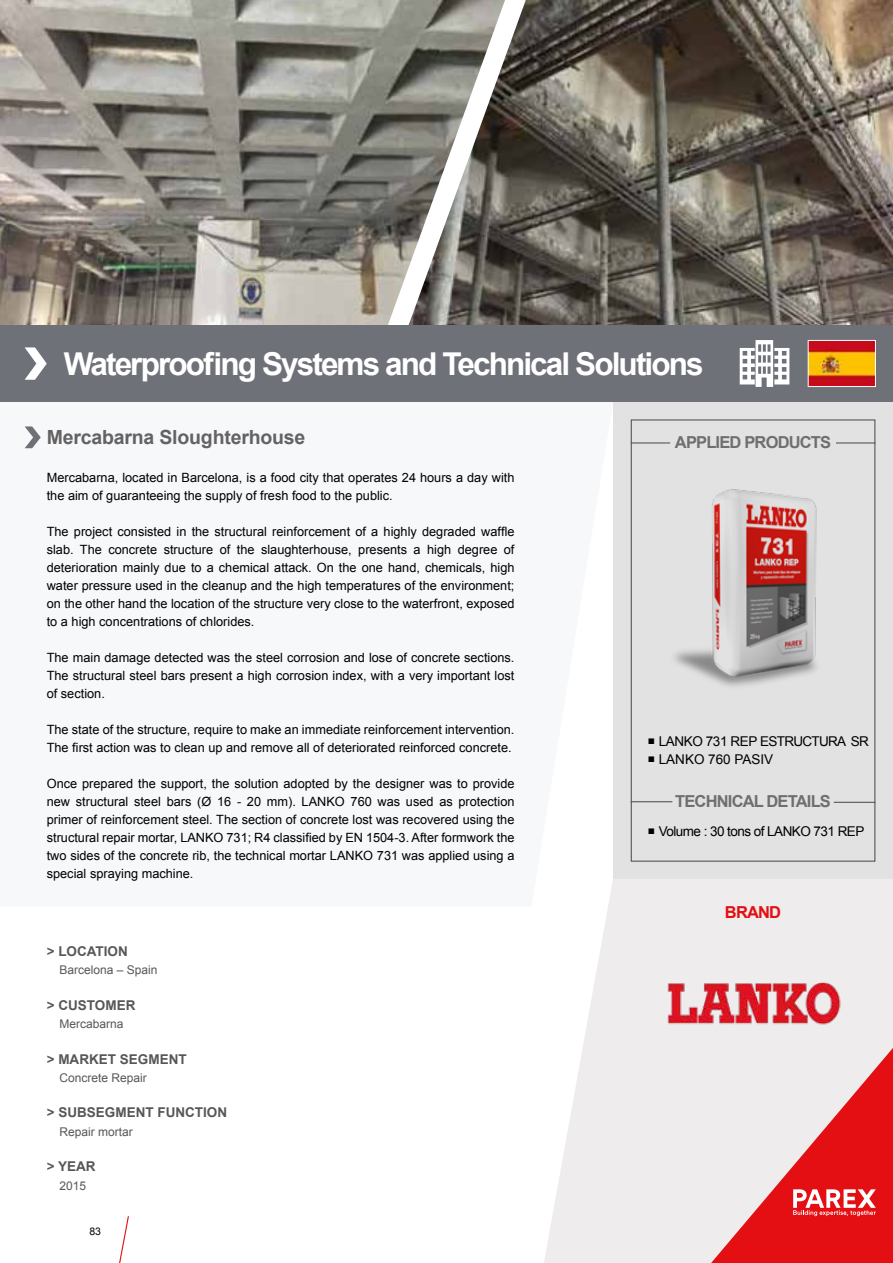
<style>
.page{position:relative;width:893px;height:1263px;background:#fff}
.page>*{position:absolute;margin:0;border:0;box-sizing:border-box;transform-origin:0 0}
.t1{font:700 31.5px "Arial";letter-spacing:-.06em;color:#fff}
.t2{font:700 19.5px "Arial";letter-spacing:-.01em;color:#646363}
.t3{font:700 16.5px "Arial";letter-spacing:-.05em;color:#706f6f}
.t4{font:700 16.5px "Arial";letter-spacing:-.05em;color:#e30f13}
.t5{font:700 13.5px "Arial";color:#575756}
.t6{font:13.5px "Arial";letter-spacing:-.04em;color:#000}
.t7{font:13.5px "Arial";color:#000}
.t8{font:12.75px/18px "Arial";color:#000;text-align:justify}
.t9{font:12px "Arial";color:#575756}
.t10{font:10.5px "Arial";color:#000}
.s1{font-size:12px}
</style>
<div class="page">
<img style="left:551px;top:0;width:342px;height:325px">
<img style="left:0;top:0;width:370px;height:325px">
<svg style="left:370px;top:0;width:181px;height:325px;background:#7d7a74"></svg>
<svg style="left:544px;top:878px;width:349px;height:385px;fill:#eeeced"></svg>
<div style="left:613px;top:402px;width:280px;height:476px;background:#e3e2e3"></div>
<svg style="left:24px;top:426px;width:589px;height:480px"></svg>
<svg style="left:119px;top:1216px;width:10px;height:47px"></svg>
<div style="left:0;top:325px;width:893px;height:77px;background:#6f7179"></div>
<svg style="left:25px;top:347px;width:22px;height:33px"></svg>
<img style="left:810px;top:342px;width:64px;height:43px">
<div style="left:808px;top:340px;width:68px;height:47px;border:1px solid #fff"></div>
<img style="left:638px;top:946px;width:209px;height:139px">
<svg style="left:740px;top:340px;width:49px;height:47px"></svg>
<div style="left:631px;top:419px;width:244px;height:443px;border:1px solid #575756"></div>
<svg style="left:711px;top:1048px;width:182px;height:215px;background:#e98385"></svg>
<svg style="left:25px;top:426px;width:16px;height:22px"></svg>
<hr style="left:631px;top:801px;width:41px;height:1px;background:#575756">
<hr style="left:834px;top:802px;width:41px;height:1px;background:#575756">
<img style="left:674px;top:489px;width:143px;height:198px">
<hr style="left:631px;top:442px;width:39px;height:1px;background:#575756">
<hr style="left:836px;top:442px;width:39px;height:1px;background:#575756">
<h1 class="t1" style="left:64px;top:343px;width:641px">Waterproofing Systems and Technical Solutions</h1>
<h2 class="t2" style="left:47px;top:425px;width:260px">Mercabarna Sloughterhouse</h2>
<p class="t8" style="left:47px;top:469px;width:469px">Mercabarna, located in Barcelona, is a food city that operates 24 hours a day with the aim of guaranteeing the supply of fresh food to the public.</p>
<p class="t8" style="left:47px;top:523px;width:469px">The project consisted in the structural reinforcement of a highly degraded waffle slab. The concrete structure of the slaughterhouse, presents a high degree of deterioration mainly due to a chemical attack. On the one hand, chemicals, high water pressure used in the cleanup and the high temperatures of the environment; on the other hand the location of the structure very close to the waterfront, exposed to a high concentrations of chlorides.</p>
<p class="t8" style="left:47px;top:649px;width:469px">The main damage detected was the steel corrosion and lose of concrete sections.<br>The structural steel bars present a high corrosion index, with a very important lost of section.</p>
<p class="t8" style="left:47px;top:721px;width:469px">The state of the structure, require to make an immediate reinforcement intervention.<br>The first action was to clean up and remove all of deteriorated reinforced concrete.</p>
<p class="t8" style="left:47px;top:775px;width:469px">Once prepared the support, the solution adopted by the designer was to provide new structural steel bars (Ø 16 - 20 mm). LANKO 760 was used as protection primer of reinforcement steel. The section of concrete lost was recovered using the structural repair mortar, LANKO 731; R4 classified by EN 1504-3. After formwork the two sides of the concrete rib, the technical mortar LANKO 731 was applied using a special spraying machine.</p>
<p class="t5" style="left:47px;top:942px;width:83px">&gt; LOCATION</p>
<p class="t9" style="left:60px;top:962px;width:100px">Barcelona – Spain</p>
<p class="t5" style="left:47px;top:996px;width:90px">&gt; CUSTOMER</p>
<p class="t9" style="left:60px;top:1016px;width:66px">Mercabarna</p>
<p class="t5" style="left:47px;top:1050px;width:141px">&gt; MARKET SEGMENT</p>
<p class="t9" style="left:60px;top:1070px;width:89px">Concrete Repair</p>
<p class="t5" style="left:47px;top:1104px;width:182px">&gt; SUBSEGMENT FUNCTION</p>
<p class="t9" style="left:60px;top:1124px;width:75px">Repair mortar</p>
<p class="t5" style="left:47px;top:1157px;width:50px">&gt; YEAR</p>
<p class="t9" style="left:60px;top:1178px;width:28px">2015</p>
<p class="t10" style="left:89px;top:1224px;width:13px">83</p>
<p class="t3" style="left:675px;top:432px;width:158px">APPLIED PRODUCTS</p>
<p class="t6" style="left:648px;top:732px;width:223px"><span class="s1">■</span> LANKO 731 REP ESTRUCTURA SR</p>
<p class="t7" style="left:648px;top:750px;width:127px"><span class="s1">■</span> LANKO 760 PASIV</p>
<p class="t3" style="left:675px;top:790px;width:157px">TECHNICAL DETAILS</p>
<p class="t6" style="left:648px;top:822px;width:218px"><span class="s1">■</span> Volume : 30 tons of LANKO 731 REP</p>
<p class="t4" style="left:725px;top:901px;width:58px">BRAND</p>
</div>
